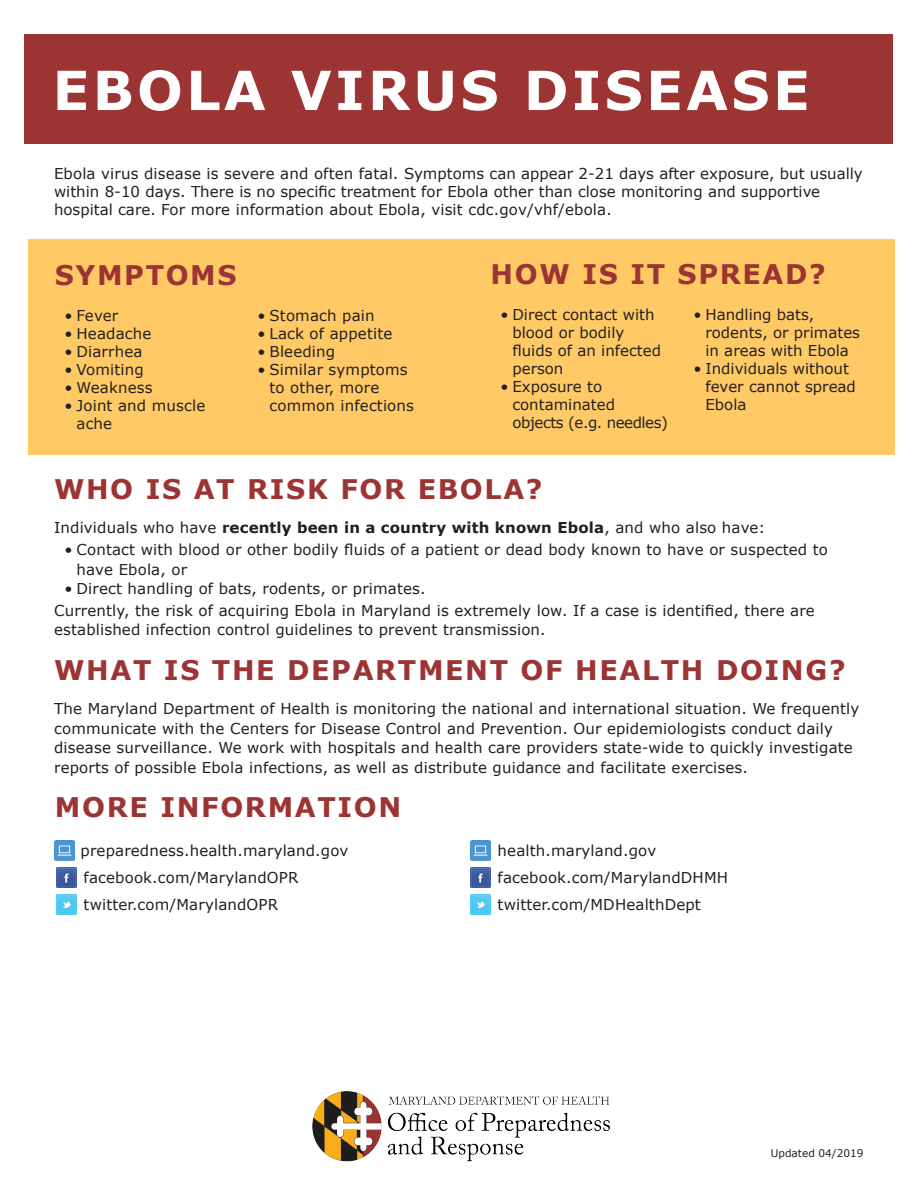
<style>
.page{position:relative;width:918px;height:1188px;background:#fff}
.page>*{position:absolute;margin:0;border:0;box-sizing:border-box;transform-origin:0 0}
.t1{font:700 54px "Verdana";letter-spacing:.06em;color:#fff}
.t2{font:700 27px "Verdana";letter-spacing:.06em;color:#9c3434}
.t3{font:15px/18px "Verdana";letter-spacing:.01em;color:#231f20}
.t4{font:700 15px "Verdana";letter-spacing:.01em;color:#231f20}
.t5{font:10.5px "Verdana";color:#231f20}
.s1{font-weight:400}
</style>
<div class="page">
<div style="left:28px;top:239px;width:867px;height:215px;background:#ffca66"></div>
<div style="left:25px;top:35px;width:868px;height:109px;background:#9c3434"></div>
<img style="left:55px;top:840px;width:20px;height:20px">
<img style="left:56px;top:867px;width:20px;height:20px">
<img style="left:56px;top:894px;width:20px;height:20px">
<img style="left:470px;top:840px;width:20px;height:20px">
<img style="left:470px;top:867px;width:20px;height:20px">
<img style="left:470px;top:894px;width:20px;height:20px">
<img style="left:312px;top:1091px;width:298px;height:71px">
<p class="t1" style="left:52px;top:52px;width:759px">EBOLA VIRUS DISEASE</p>
<p class="t3" style="left:54px;top:164px;width:810px">Ebola virus disease is severe and often fatal. Symptoms can appear 2-21 days after exposure, but usually within 8-10 days. There is no specific treatment for Ebola other than close monitoring and supportive hospital care. For more information about Ebola, visit cdc.gov/vhf/ebola.</p>
<p class="t2" style="left:55px;top:256px;width:183px">SYMPTOMS</p>
<p class="t3" style="left:65px;top:306px;width:55px">• Fever</p>
<p class="t3" style="left:65px;top:324px;width:88px">• Headache</p>
<p class="t3" style="left:65px;top:342px;width:79px">• Diarrhea</p>
<p class="t3" style="left:65px;top:360px;width:81px">• Vomiting</p>
<p class="t3" style="left:65px;top:378px;width:90px">• Weakness</p>
<p class="t3" style="left:77px;top:396px;width:130px;text-indent:-12px">• Joint and muscle ache</p>
<p class="t3" style="left:258px;top:306px;width:119px">• Stomach pain</p>
<p class="t3" style="left:258px;top:324px;width:136px">• Lack of appetite</p>
<p class="t3" style="left:258px;top:342px;width:79px">• Bleeding</p>
<p class="t3" style="left:270px;top:360px;width:146px;text-indent:-12px">• Similar symptoms to other, more common infections</p>
<p class="t2" style="left:491px;top:255px;width:337px">HOW IS IT SPREAD?</p>
<p class="t3" style="left:512px;top:305px;width:150px;text-indent:-12px">• Direct contact with blood or bodily fluids of an infected person</p>
<p class="t3" style="left:512px;top:377px;width:157px;text-indent:-12px">• Exposure to contaminated objects (e.g. needles)</p>
<p class="t3" style="left:705px;top:305px;width:156px;text-indent:-12px">• Handling bats, rodents, or primates in areas with Ebola</p>
<p class="t3" style="left:705px;top:359px;width:152px;text-indent:-12px">• Individuals without fever cannot spread<br>Ebola</p>
<p class="t2" style="left:54px;top:470px;width:490px">WHO IS AT RISK FOR EBOLA?</p>
<p class="t4" style="left:54px;top:517px;width:713px"><span class="s1">Individuals who have</span> recently been in a country with known Ebola<span class="s1">, and who also have:</span></p>
<p class="t3" style="left:77px;top:540px;width:753px;line-height:19.5px;text-indent:-12px">• Contact with blood or other bodily fluids of a patient or dead body known to have or suspected to have Ebola, or</p>
<p class="t3" style="left:65px;top:579px;width:363px">• Direct handling of bats, rodents, or primates.</p>
<p class="t3" style="left:54px;top:600px;width:762px;line-height:19.5px">Currently, the risk of acquiring Ebola in Maryland is extremely low. If a case is identified, there are established infection control guidelines to prevent transmission.</p>
<p class="t2" style="left:54px;top:651px;width:793px">WHAT IS THE DEPARTMENT OF HEALTH DOING?</p>
<p class="t3" style="left:54px;top:699px;width:807px;line-height:19.5px">The Maryland Department of Health is monitoring the national and international situation. We frequently communicate with the Centers for Disease Control and Prevention. Our epidemiologists conduct daily disease surveillance. We work with hospitals and health care providers state-wide to quickly investigate reports of possible Ebola infections, as well as distribute guidance and facilitate exercises.</p>
<p class="t2" style="left:55px;top:788px;width:348px">MORE INFORMATION</p>
<p class="t3" style="left:81px;top:841px;width:269px">preparedness.health.maryland.gov</p>
<p class="t3" style="left:84px;top:868px;width:216px">facebook.com/MarylandOPR</p>
<p class="t3" style="left:84px;top:895px;width:196px">twitter.com/MarylandOPR</p>
<p class="t3" style="left:498px;top:841px;width:160px">health.maryland.gov</p>
<p class="t3" style="left:498px;top:868px;width:232px">facebook.com/MarylandDHMH</p>
<p class="t3" style="left:498px;top:895px;width:205px">twitter.com/MDHealthDept</p>
<p class="t5" style="left:771px;top:1146px;width:94px">Updated 04/2019</p>
</div>
